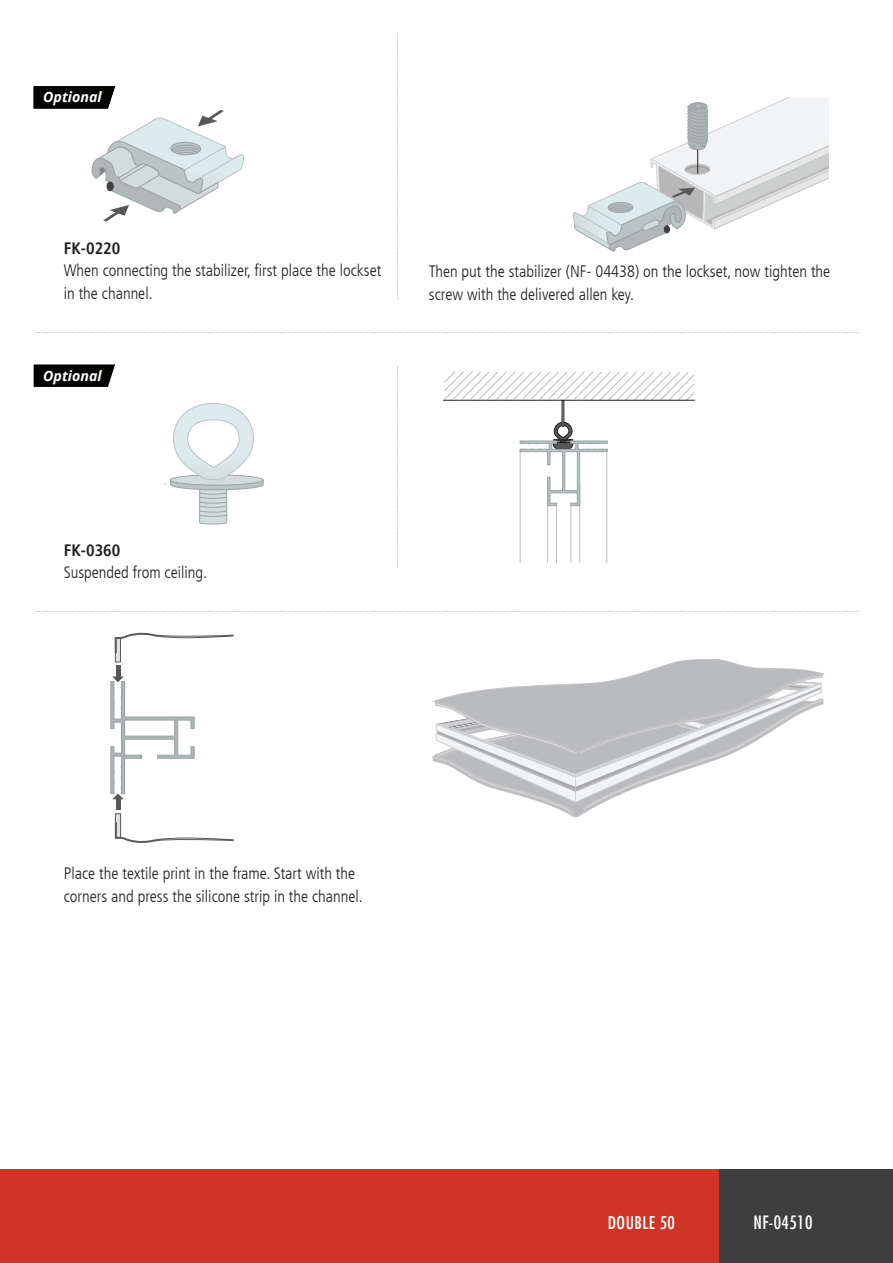
<style>
.page{position:relative;width:893px;height:1263px;background:#fff}
.page>*{position:absolute;margin:0;border:0;box-sizing:border-box;transform-origin:0 0}
.t1{font:condensed 18px "Futura LT";letter-spacing:.025em;color:#fff}
.t2{font:condensed 17.1px "Futura LT";letter-spacing:.025em;color:#fff;scale:1.05 1}
.t3{font:300 condensed 16.5px/22.5px "Frutiger LT";color:#231f20}
.t4{font:700 condensed 16.5px "Frutiger LT";color:#231f20}
.t5{font:italic 700 14.25px "Open Sans";color:#fff}
</style>
<div class="page">
<div style="left:0;top:1169px;width:893px;height:94px;background:#ce3527"></div>
<div style="left:719px;top:1169px;width:174px;height:94px;background:#3e3e3f"></div>
<svg style="left:397px;top:366px;width:1px;height:201px"></svg>
<svg style="left:35px;top:611px;width:825px;height:1px"></svg>
<svg style="left:397px;top:34px;width:1px;height:265px"></svg>
<svg style="left:35px;top:332px;width:825px;height:1px"></svg>
<svg style="left:34px;top:86px;width:210px;height:135px"></svg>
<svg style="left:572px;top:98px;width:257px;height:154px"></svg>
<svg style="left:34px;top:364px;width:81px;height:23px;background:#141513"></svg>
<svg style="left:164px;top:403px;width:100px;height:121px"></svg>
<hr style="left:443px;top:400px;width:252px;height:1px;background:#231f20">
<hr style="left:579px;top:484px;width:1px;height:79px;background:#bcbdc0">
<hr style="left:571px;top:504px;width:1px;height:59px;background:#bcbdc0">
<hr style="left:547px;top:484px;width:1px;height:79px;background:#bcbdc0">
<hr style="left:606px;top:449px;width:1px;height:114px;background:#bcbdc0">
<hr style="left:556px;top:504px;width:1px;height:59px;background:#bcbdc0">
<hr style="left:520px;top:449px;width:1px;height:114px;background:#bcbdc0">
<svg style="left:444px;top:371px;width:251px;height:135px"></svg>
<svg style="left:432px;top:659px;width:393px;height:157px"></svg>
<div style="left:115px;top:638px;width:6px;height:24px;background:#dfe0e2"></div>
<div style="left:115px;top:638px;width:6px;height:24px;border:1px solid #575857"></div>
<svg style="left:115px;top:632px;width:119px;height:21px"></svg>
<hr style="left:116px;top:665px;width:4px;height:12px;background:#57585a">
<div style="left:115px;top:814px;width:6px;height:24px;background:#dfe0e2"></div>
<div style="left:115px;top:814px;width:6px;height:24px;border:1px solid #575857"></div>
<svg style="left:115px;top:822px;width:119px;height:21px"></svg>
<hr style="left:116px;top:798px;width:4px;height:12px;background:#57585a">
<svg style="left:110px;top:676px;width:85px;height:123px"></svg>
<p class="t5" style="left:43px;top:87px;width:60px">Optional</p>
<p class="t4" style="left:64px;top:238px;width:58px">FK-0220</p>
<p class="t3" style="left:64px;top:259px;width:319px">When connecting the stabilizer, first place the lockset in the channel.</p>
<p class="t3" style="left:429px;top:260px;width:403px">Then put the stabilizer (NF- 04438) on the lockset, now tighten the screw with the delivered allen key.</p>
<p class="t5" style="left:43px;top:365px;width:60px">Optional</p>
<p class="t4" style="left:64px;top:540px;width:58px">FK-0360</p>
<p class="t3" style="left:64px;top:561px;width:145px">Suspended from ceiling.</p>
<p class="t3" style="left:64px;top:862px;width:301px">Place the textile print in the frame. Start with the corners and press the silicone strip in the channel.</p>
<p class="t2" style="left:608px;top:1212px;width:65px">DOUBLE 50</p>
<p class="t1" style="left:753px;top:1211px;width:61px">NF-04510</p>
</div>
